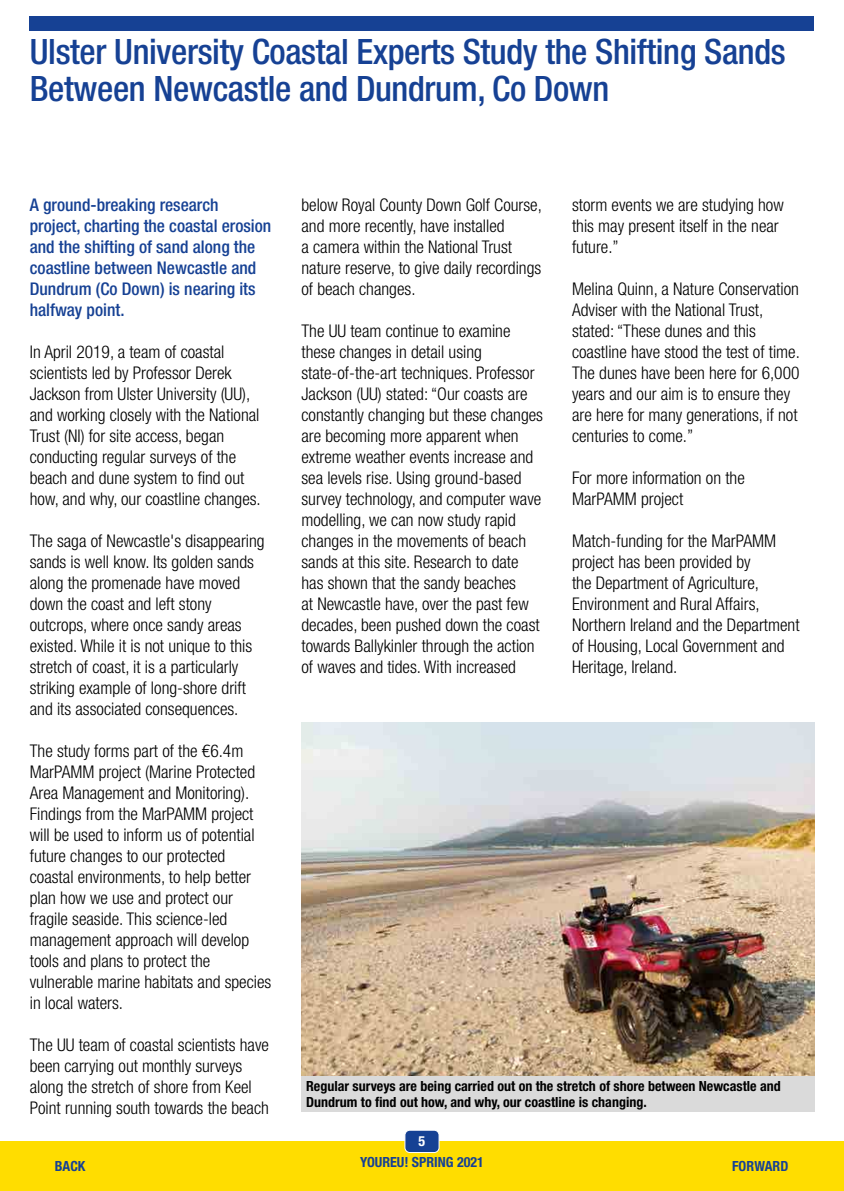
<style>
.page{position:relative;width:844px;height:1191px;background:#fff}
.page>*{position:absolute;margin:0;border:0;box-sizing:border-box;transform-origin:0 0}
.H2_-_Head{font:500 condensed 35px/36.8px "Helvetica Neue LT Std";letter-spacing:-.01em;color:#164194}
.P_-_Body_text{font:300 condensed 17.5px/21px "Helvetica Neue LT Std";color:#000}
.P_-_Lead_in_paragrap{font:500 condensed 17.5px/21px "Helvetica Neue LT Std";color:#164194}
.t1{font:700 condensed 14px/15.8px "Helvetica Neue LT Std";color:#000}
.t2{font:700 condensed 14px "Helvetica Neue LT Std";color:#164194}
.t3{font:700 condensed 14px "Helvetica Neue LT Std";color:#fff}
</style>
<div class="page">
<img style="left:301px;top:723px;width:513px;height:353px">
<div style="left:301px;top:1076px;width:513px;height:36px;background:#dadada"></div>
<div style="left:0;top:1141px;width:843px;height:50px;background:#fd0"></div>
<div style="left:405px;top:1130px;width:34px;height:22px;background:#164194;border-radius:5px"></div>
<div style="left:404px;top:1130px;width:35px;height:22px;border:1px solid #fff;border-radius:5px"></div>
<div style="left:30px;top:17px;width:784px;height:14px;background:#164194"></div>
<h2 class="H2_-_Head" style="left:30px;top:33px;width:757px">Ulster University Coastal Experts Study the Shifting Sands<br>Between Newcastle and Dundrum, Co Down</h2>
<p class="P_-_Lead_in_paragrap" style="left:30px;top:194px;width:243px">A ground-breaking research project, charting the coastal erosion and the shifting of sand along the coastline between Newcastle and<br>Dundrum (Co Down) is nearing its halfway point.</p>
<p class="P_-_Body_text" style="left:30px;top:341px;width:232px">In April 2019, a team of coastal scientists led by Professor Derek Jackson from Ulster University (UU), and working closely with the National Trust (NI) for site access, began conducting regular surveys of the beach and dune system to find out how, and why, our coastline changes.</p>
<p class="P_-_Body_text" style="left:30px;top:530px;width:236px">The saga of Newcastle's disappearing sands is well know. Its golden sands along the promenade have moved down the coast and left stony outcrops, where once sandy areas existed. While it is not unique to this stretch of coast, it is a particularly striking example of long-shore drift and its associated consequences.</p>
<p class="P_-_Body_text" style="left:30px;top:740px;width:243px">The study forms part of the €6.4m<br>MarPAMM project (Marine Protected<br>Area Management and Monitoring).<br>Findings from the MarPAMM project will be used to inform us of potential future changes to our protected coastal environments, to help better plan how we use and protect our fragile seaside. This science-led management approach will develop tools and plans to protect the vulnerable marine habitats and species in local waters.</p>
<p class="P_-_Body_text" style="left:30px;top:1034px;width:241px">The UU team of coastal scientists have been carrying out monthly surveys along the stretch of shore from Keel Point running south towards the beach</p>
<p class="P_-_Body_text" style="left:301px;top:194px;width:242px">below Royal County Down Golf Course, and more recently, have installed<br>a camera within the National Trust nature reserve, to give daily recordings of beach changes.</p>
<p class="P_-_Body_text" style="left:301px;top:320px;width:243px">The UU team continue to examine these changes in detail using state-of-the-art techniques. Professor Jackson (UU) stated: “Our coasts are constantly changing but these changes are becoming more apparent when extreme weather events increase and sea levels rise. Using ground-based survey technology, and computer wave modelling, we can now study rapid changes in the movements of beach sands at this site. Research to date has shown that the sandy beaches<br>at Newcastle have, over the past few decades, been pushed down the coast towards Ballykinler through the action of waves and tides. With increased</p>
<p class="P_-_Body_text" style="left:572px;top:194px;width:213px">storm events we are studying how this may present itself in the near future.”</p>
<p class="P_-_Body_text" style="left:572px;top:278px;width:229px">Melina Quinn, a Nature Conservation<br>Adviser with the National Trust, stated: “These dunes and this coastline have stood the test of time.<br>The dunes have been here for 6,000 years and our aim is to ensure they are here for many generations, if not centuries to come.”</p>
<p class="P_-_Body_text" style="left:572px;top:467px;width:174px">For more information on the<br>MarPAMM project</p>
<p class="P_-_Body_text" style="left:572px;top:530px;width:229px">Match-funding for the MarPAMM project has been provided by<br>the Department of Agriculture,<br>Environment and Rural Affairs,<br>Northern Ireland and the Department of Housing, Local Government and<br>Heritage, Ireland.</p>
<p class="t1" style="left:306px;top:1078px;width:476px">Regular surveys are being carried out on the stretch of shore between Newcastle and<br>Dundrum to find out how, and why, our coastline is changing.</p>
<p class="t3" style="left:418px;top:1132px;width:8px">5</p>
<p class="t2" style="left:55px;top:1157px;width:32px">BACK</p>
<p class="t2" style="left:360px;top:1153px;width:125px">YOUREU! SPRING 2021</p>
<p class="t2" style="left:732px;top:1157px;width:58px">FORWARD</p>
</div>
